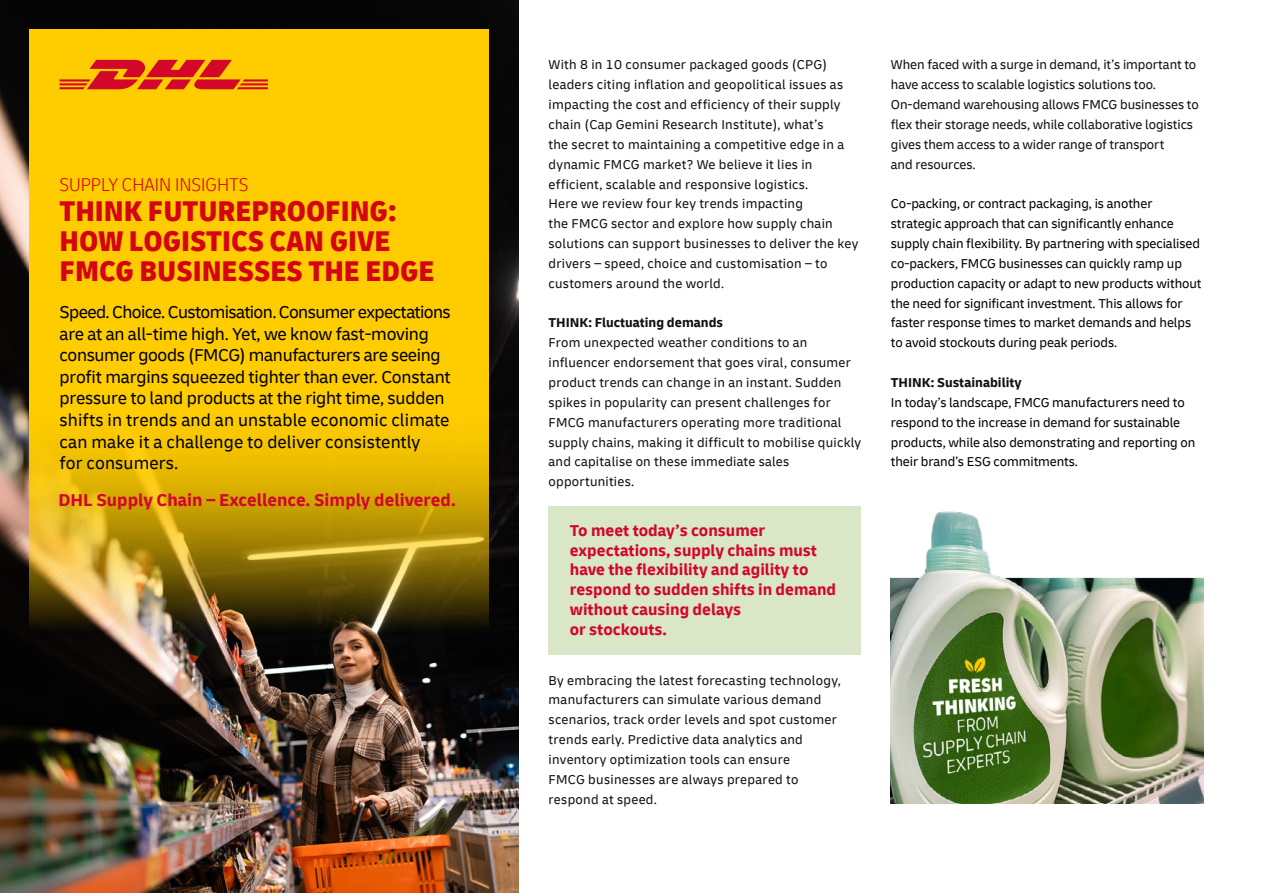
<style>
.page{position:relative;width:1263px;height:893px;background:#fff}
.page>*{position:absolute;margin:0;border:0;box-sizing:border-box;transform-origin:0 0}
.t1{font:900 condensed 30px/30px "Delivery";color:#d40511}
.t2{font:300 condensed 19.5px "Delivery";color:#d40511}
.t3{font:18px/21.6px "Delivery";letter-spacing:-.01em;color:#000}
.t4{font:700 18px "Delivery";color:#d3072a}
.t5{font:700 16.5px/19.8px "Delivery";color:#d3072a}
.t6{font:13.5px/19.8px "Delivery";letter-spacing:.02em;color:#12100b}
.t7{font:13.5px/19.8px "Delivery";letter-spacing:-.005em;color:#000}
.t8{font:13.5px/19.8px "Delivery";letter-spacing:-.005em;color:#12100b}
.t9{font:700 13.5px "Delivery";color:#12100b}
</style>
<div class="page">
<div style="left:549px;top:506px;width:312px;height:149px;background:#d9e6c7"></div>
<img style="left:0;top:0;width:519px;height:893px">
<img style="left:30px;top:391px;width:459px;height:254px">
<div style="left:30px;top:30px;width:459px;height:361px;background:#fc0"></div>
<svg style="left:60px;top:60px;width:208px;height:29px"></svg>
<img style="left:891px;top:511px;width:312px;height:293px">
<h2 class="t2" style="left:60px;top:171px;width:190px">SUPPLY CHAIN INSIGHTS</h2>
<h1 class="t1" style="left:60px;top:195px;width:377px">THINK FUTUREPROOFING:<br>HOW LOGISTICS CAN GIVE<br>FMCG BUSINESSES THE EDGE</h1>
<p class="t3" style="left:60px;top:301px;width:393px">Speed. Choice. Customisation. Consumer expectations are at an all-time high. Yet, we know fast-moving consumer goods (FMCG) manufacturers are seeing profit margins squeezed tighter than ever. Constant pressure to land products at the right time, sudden shifts in trends and an unstable economic climate can make it a challenge to deliver consistently<br>for consumers.</p>
<h3 class="t4" style="left:58px;top:489px;width:399px">DHL Supply Chain – Excellence. Simply delivered.</h3>
<p class="t6" style="left:549px;top:55px;width:311px">With 8 in 10 consumer packaged goods (CPG) leaders citing inflation and geopolitical issues as impacting the cost and efficiency of their supply chain (Cap Gemini Research Institute), what’s<br>the secret to maintaining a competitive edge in a dynamic FMCG market? We believe it lies in efficient, scalable and responsive logistics.<br>Here we review four key trends impacting<br>the FMCG sector and explore how supply chain solutions can support businesses to deliver the key drivers – speed, choice and customisation – to customers around the world.</p>
<p class="t9" style="left:549px;top:315px;width:176px">THINK: Fluctuating demands</p>
<p class="t6" style="left:549px;top:333px;width:314px">From unexpected weather conditions to an influencer endorsement that goes viral, consumer product trends can change in an instant. Sudden spikes in popularity can present challenges for FMCG manufacturers operating more traditional supply chains, making it difficult to mobilise quickly and capitalise on these immediate sales opportunities.</p>
<p class="t5" style="left:570px;top:520px;width:268px">To meet today’s consumer expectations, supply chains must have the flexibility and agility to respond to sudden shifts in demand without causing delays<br>or stockouts.</p>
<p class="t6" style="left:549px;top:670px;width:294px">By embracing the latest forecasting technology, manufacturers can simulate various demand scenarios, track order levels and spot customer trends early. Predictive data analytics and inventory optimization tools can ensure<br>FMCG businesses are always prepared to respond at speed.</p>
<p class="t8" style="left:891px;top:55px;width:309px">When faced with a surge in demand, it’s important to have access to scalable logistics solutions too.<br>On-demand warehousing allows FMCG businesses to flex their storage needs, while collaborative logistics gives them access to a wider range of transport<br>and resources.</p>
<p class="t7" style="left:891px;top:194px;width:312px">Co-packing, or contract packaging, is another strategic approach that can significantly enhance supply chain flexibility. By partnering with specialised co-packers, FMCG businesses can quickly ramp up production capacity or adapt to new products without the need for significant investment. This allows for faster response times to market demands and helps to avoid stockouts during peak periods.</p>
<p class="t9" style="left:891px;top:374px;width:132px">THINK: Sustainability</p>
<p class="t7" style="left:891px;top:392px;width:306px">In today’s landscape, FMCG manufacturers need to respond to the increase in demand for sustainable products, while also demonstrating and reporting on their brand’s ESG commitments.</p>
</div>
